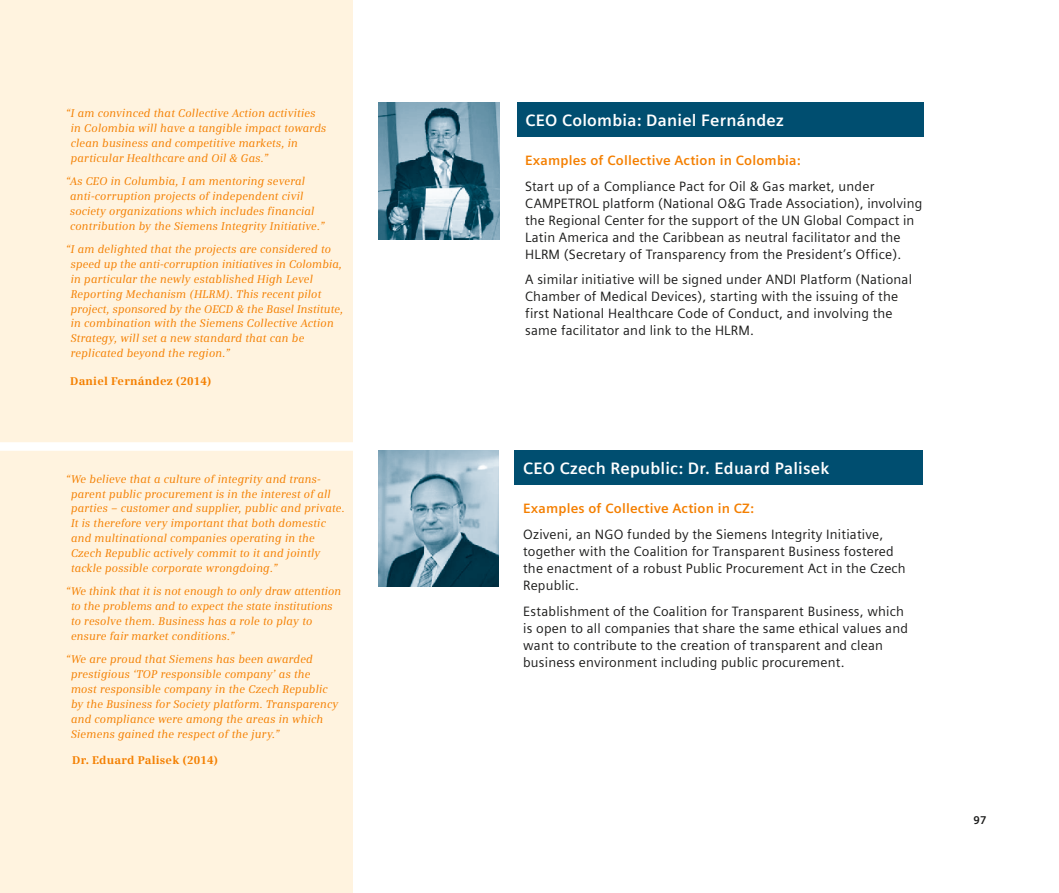
<style>
.page{position:relative;width:1059px;height:893px;background:#fff}
.page>*{position:absolute;margin:0;border:0;box-sizing:border-box;transform-origin:0 0}
.t1{font:700 16.5px "Siemens Sans";letter-spacing:.015em;color:#fff}
.t2{font:13.5px/17px "Siemens Sans";letter-spacing:.015em;color:#1a1a19}
.t3{font:700 13.5px "Siemens Sans";letter-spacing:.015em;color:#f47f00}
.t4{font:italic 11.25px/14.9px "Siemens Serif";letter-spacing:.02em;color:#f47f00}
.t5{font:700 11.25px "Siemens Serif";letter-spacing:.015em;color:#f47f00}
.t6{font:700 11.25px "Siemens Sans";color:#1a1a19}
</style>
<div class="page">
<div style="left:0;top:0;width:353px;height:893px;background:#fff3df"></div>
<img style="left:378px;top:103px;width:122px;height:136px">
<div style="left:517px;top:102px;width:407px;height:34px;background:#004e70"></div>
<img style="left:378px;top:451px;width:121px;height:135px">
<div style="left:514px;top:451px;width:409px;height:34px;background:#004e70"></div>
<div style="left:0;top:442px;width:353px;height:9px;background:#fff"></div>
<p class="t4" style="left:71px;top:106px;width:257px;text-indent:-5px">“I am convinced that Collective Action activities in Colombia will have a tangible impact towards clean business and competitive markets, in particular Healthcare and Oil &amp; Gas.”</p>
<p class="t4" style="left:70px;top:174px;width:256px;text-indent:-4px">“As CEO in Columbia, I am mentoring several anti-corruption projects of independent civil society organizations which includes financial contribution by the Siemens Integrity Initiative.”</p>
<p class="t4" style="left:71px;top:242px;width:274px;text-indent:-5px">“I am delighted that the projects are considered to speed up the anti-corruption initiatives in Colombia, in particular the newly established High Level Reporting Mechanism (HLRM). This recent pilot project, sponsored by the OECD &amp; the Basel Institute, in combination with the Siemens Collective Action Strategy, will set a new standard that can be replicated beyond the region.”</p>
<p class="t5" style="left:70px;top:374px;width:143px">Daniel Fernández (2014)</p>
<p class="t4" style="left:71px;top:471px;width:275px;text-indent:-5px">“We believe that a culture of integrity and trans&shy;parent public procurement is in the interest of all parties – customer and supplier, public and private.<br>It is therefore very important that both domestic and multinational companies operating in the Czech Republic actively commit to it and jointly tackle possible corporate wrongdoing.”</p>
<p class="t4" style="left:71px;top:584px;width:272px;text-indent:-5px">“We think that it is not enough to only draw attention to the problems and to expect the state institutions to resolve them. Business has a role to play to ensure fair market conditions.”</p>
<p class="t4" style="left:71px;top:652px;width:269px;text-indent:-5px">“We are proud that Siemens has been awarded prestigious ‘TOP responsible company’ as the most responsible company in the Czech Republic by the Business for Society platform. Transparency and compliance were among the areas in which Siemens gained the respect of the jury.”</p>
<p class="t5" style="left:72px;top:753px;width:147px">Dr. Eduard Palisek (2014)</p>
<h1 class="t1" style="left:525px;top:111px;width:260px">CEO Colombia: Daniel Fernández</h1>
<p class="t3" style="left:525px;top:153px;width:277px">Examples of Collective Action in Colombia:</p>
<p class="t2" style="left:525px;top:177px;width:399px">Start up of a Compliance Pact for Oil &amp; Gas market, under CAMPETROL platform (National O&amp;G Trade Association), involving the Regional Center for the support of the UN Global Compact in Latin America and the Caribbean as neutral facilitator and the HLRM (Secretary of Transparency from the President’s Office).</p>
<p class="t2" style="left:525px;top:271px;width:388px">A similar initiative will be signed under ANDI Platform (National Chamber of Medical Devices), starting with the issuing of the first National Healthcare Code of Conduct, and involving the same facilitator and link to the HLRM.</p>
<h1 class="t1" style="left:523px;top:459px;width:308px">CEO Czech Republic: Dr. Eduard Palisek</h1>
<p class="t3" style="left:523px;top:501px;width:232px">Examples of Collective Action in CZ:</p>
<p class="t2" style="left:523px;top:526px;width:384px">Oziveni, an NGO funded by the Siemens Integrity Initiative, together with the Coalition for Transparent Business fostered the enactment of a robust Public Procurement Act in the Czech Republic.</p>
<p class="t2" style="left:523px;top:602px;width:386px">Establishment of the Coalition for Transparent Business, which is open to all companies that share the same ethical values and want to contribute to the creation of transparent and clean business environment including public procurement.</p>
<p class="t6" style="left:973px;top:814px;width:15px">97</p>
</div>
